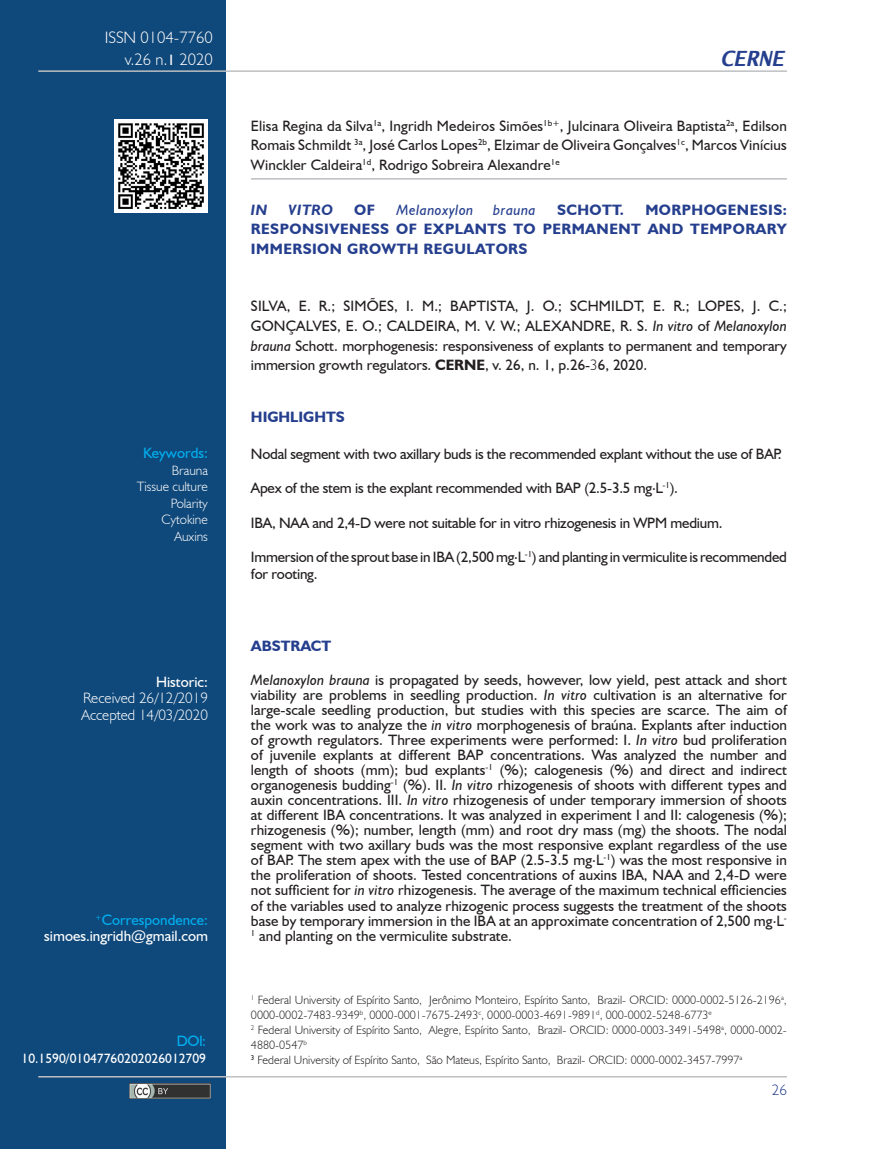
<style>
.page{position:relative;width:872px;height:1149px;background:#fff}
.page>*{position:absolute;margin:0;border:0;box-sizing:border-box;transform-origin:0 0}
.t1{font:italic 700 21px "Lucida Sans Typewriter";color:#253f8e}
.Barra_Lateral{font:300 16.5px "Humanist 521 BT";color:#fff}
.Resumo{font:15px/15px "Humanist 521 BT";letter-spacing:-.015em;color:#231f20}
.Título_Artigo{font:15px/19.5px "Humanist 521 BT";color:#231f20;text-align:justify}
.Autores{font:15px/19.5px "Humanist 521 BT";letter-spacing:.01em;color:#231f20;text-align:justify}
.Título_Artigo-2{font:700 15px/19.5px "Humanist 521 BT";letter-spacing:.03em;color:#253f8e;text-align:justify}
.Barra_Lateral-2{font:300 15px "Humanist 521 BT";color:#fff}
.Barra_Lateral_-_Títu{font:15px "Humanist 521 BT";color:#00aeef}
.Barra_Lateral-3{font:15px "Humanist 521 BT";color:#fff}
.Resumo-2{font:700 15px "Humanist 521 BT";color:#253f8e}
.Título_Artigo-3{font:italic 15px "Humanist 521 BT";letter-spacing:.03em;color:#253f8e}
.Barra_Lateral_-_Títu-2{font:15px "Humanist 521 BT";color:#fff}
.Título_Artigo-4{font:italic 700 15px "Humanist 521 BT";letter-spacing:.03em;color:#253f8e}
.t2{font:300 15px "Humanist 521 BT";color:#253f8e}
.Barra_Lateral-4{font:300 13.5px "Humanist 521 BT";color:#fff}
.Barra_Lateral-5{font:13.5px "Humanist 521 BT";color:#fff}
.Afiliação{font:300 12px/15px "Humanist 521 BT";color:#231f20}
.s1{font-weight:400;font-size:15px}
.s2{font-style:italic}
.s3{font-weight:700}
.s4{font-weight:300}
</style>
<div class="page">
<div style="left:0;top:0;width:225px;height:1148px;background:#0f487a"></div>
<hr style="left:38px;top:70px;width:749px;height:2px;background:#bdbfc1">
<hr style="left:38px;top:1075px;width:749px;height:2px;background:#bdbfc1">
<hr style="left:251px;top:178px;width:536px;height:1px;background:#bcbdc0">
<img style="left:114px;top:119px;width:94px;height:94px">
<img style="left:129px;top:1083px;width:82px;height:14px">
<p class="Barra_Lateral" style="left:105px;top:27px;width:109px">ISSN 0104-7760</p>
<p class="Barra_Lateral" style="left:125px;top:49px;width:89px">v.26 n.<span class="s1">1</span> 2020</p>
<p class="Barra_Lateral_-_Títu" style="left:143px;top:443px;width:66px">Keywords:</p>
<p class="Barra_Lateral-4" style="left:172px;top:461px;width:38px">Brauna</p>
<p class="Barra_Lateral-4" style="left:137px;top:478px;width:73px">Tissue culture</p>
<p class="Barra_Lateral-4" style="left:171px;top:494px;width:39px">Polarity</p>
<p class="Barra_Lateral-4" style="left:161px;top:511px;width:48px">Cytokine</p>
<p class="Barra_Lateral-4" style="left:174px;top:527px;width:35px">Auxins</p>
<p class="Barra_Lateral_-_Títu-2" style="left:156px;top:672px;width:53px">Historic:</p>
<p class="Barra_Lateral-2" style="left:83px;top:688px;width:126px">Received 26/12/2019</p>
<p class="Barra_Lateral-2" style="left:82px;top:705px;width:128px">Accepted 14/03/2020</p>
<p class="Barra_Lateral_-_Títu" style="left:95px;top:910px;width:114px"><sup>+</sup>Correspondence:</p>
<p class="Barra_Lateral-3" style="left:44px;top:926px;width:165px">simoes.ingridh@gmail.com</p>
<p class="Barra_Lateral_-_Títu" style="left:177px;top:1031px;width:31px">DOI:</p>
<p class="Barra_Lateral-5" style="left:22px;top:1049px;width:186px">10.1590/01047760202026012709</p>
<h1 class="t1" style="left:720px;top:46px;width:65px">CERNE</h1>
<p class="Autores" style="left:251px;top:115px;width:537px">Elisa Regina da Silva<sup>1a</sup>, Ingridh Medeiros Simões<sup>1b+</sup>, Julcinara Oliveira Baptista<sup>2a</sup>, Edilson Romais Schmildt <sup>3a</sup>, José Carlos Lopes<sup>2b</sup>, Elzimar de Oliveira Gonçalves<sup>1c</sup>, Marcos Vinícius Winckler Caldeira<sup>1d</sup>, Rodrigo Sobreira Alexandre<sup>1e</sup></p>
<p class="Título_Artigo-4" style="left:251px;top:200px;width:18px">IN</p>
<p class="Título_Artigo-4" style="left:288px;top:200px;width:46px">VITRO</p>
<p class="Título_Artigo-2" style="left:354px;top:199px;width:22px">OF</p>
<p class="Título_Artigo-3" style="left:396px;top:200px;width:78px">Melanoxylon</p>
<p class="Título_Artigo-3" style="left:493px;top:200px;width:44px">brauna</p>
<p class="Título_Artigo-2" style="left:557px;top:199px;width:68px">SCHOTT.</p>
<p class="Título_Artigo-2" style="left:251px;top:199px;width:537px;text-indent:394px">MORPHOGENESIS:<br>RESPONSIVENESS OF EXPLANTS TO PERMANENT AND TEMPORARY IMMERSION GROWTH REGULATORS</p>
<p class="Título_Artigo" style="left:251px;top:296px;width:537px">SILVA, E. R.; SIMÕES, I. M.; BAPTISTA, J. O.; SCHMILDT, E. R.; LOPES, J. C.; GONÇALVES, E. O.; CALDEIRA, M. V. W.; ALEXANDRE, R. S. <span class="s2">In vitro</span> of <span class="s2">Melanoxylon brauna</span> Schott. morphogenesis: responsiveness of explants to permanent and temporary immersion growth regulators. <span class="s3">CERNE</span>, v. 26, n. 1, p.26-<span class="s4">3</span>6, 2020.</p>
<p class="Resumo-2" style="left:251px;top:407px;width:95px">HIGHLIGHTS</p>
<p class="Resumo" style="left:251px;top:445px;width:532px">Nodal segment with two axillary buds is the recommended explant without the use of BAP.</p>
<p class="Resumo" style="left:251px;top:480px;width:428px">Apex of the stem is the explant recommended with BAP (2.5-3.5 mg.L<sup>-1</sup>).</p>
<p class="Resumo" style="left:251px;top:514px;width:473px">IBA, NAA and 2,4-D were not suitable for in vitro rhizogenesis in WPM medium.</p>
<p class="Resumo" style="left:251px;top:548px;width:537px;line-height:17.2px">Immersion of the sprout base in IBA (2,500 mg.L<sup>-1</sup>) and planting in vermiculite is recommended for rooting.</p>
<p class="Resumo-2" style="left:251px;top:636px;width:82px">ABSTRACT</p>
<p class="Resumo" style="left:251px;top:672px;width:537px;text-align:justify"><span class="s2">Melanoxylon brauna</span> is propagated by seeds, however, low yield, pest attack and short viability are problems in seedling production. <span class="s2">In vitro</span> cultivation is an alternative for large-scale seedling production, but studies with this species are scarce. The aim of the work was to analyze the <span class="s2">in vitro</span> morphogenesis of braúna. Explants after induction of growth regulators. Three experiments were performed: I. <span class="s2">In vitro</span> bud proliferation of juvenile explants at different BAP concentrations. Was analyzed the number and length of shoots (mm); bud explants<sup>-1</sup> (%); calogenesis (%) and direct and indirect organogenesis budding<sup>-1</sup> (%). II. <span class="s2">In vitro</span> rhizogenesis of shoots with different types and auxin concentrations. III. <span class="s2">In vitro</span> rhizogenesis of under temporary immersion of shoots at different IBA concentrations. It was analyzed in experiment I and II: calogenesis (%); rhizogenesis (%); number, length (mm) and root dry mass (mg) the shoots. The nodal segment with two axillary buds was the most responsive explant regardless of the use of BAP. The stem apex with the use of BAP (2.5-3.5 mg.L<sup>-1</sup>) was the most responsive in the proliferation of shoots. Tested concentrations of auxins IBA, NAA and 2,4-D were not sufficient for <span class="s2">in vitro</span> rhizogenesis. The average of the maximum technical efficiencies of the variables used to analyze rhizogenic process suggests the treatment of the shoots base by temporary immersion in the IBA at an approximate concentration of 2,500 mg.L<sup>-1</sup> and planting on the vermiculite substrate.</p>
<p class="Afiliação" style="left:251px;top:991px;width:537px"><sup>1</sup> Federal University of Espírito Santo, Jerônimo Monteiro, Espírito Santo, Brazil- ORCID: 0000-0002-5126-2196<sup>a</sup>,<br>0000-0002-7483-9349<sup>b</sup>, 0000-0001-7675-2493<sup>c</sup>, 0000-0003-4691-9891<sup>d</sup>, 000-0002-5248-6773<sup>e</sup></p>
<p class="Afiliação" style="left:251px;top:1021px;width:537px"><sup>2</sup> Federal University of Espírito Santo, Alegre, Espírito Santo, Brazil- ORCID: 0000-0003-3491-5498<sup>a</sup>, 0000-0002-<br>4880-0547<sup>b</sup></p>
<p class="Afiliação" style="left:251px;top:1051px;width:493px"><sup>3</sup> Federal University of Espírito Santo, São Mateus, Espírito Santo, Brazil- ORCID: 0000-0002-3457-7997<sup>a</sup></p>
<p class="t2" style="left:771px;top:1079px;width:17px">26</p>
</div>
